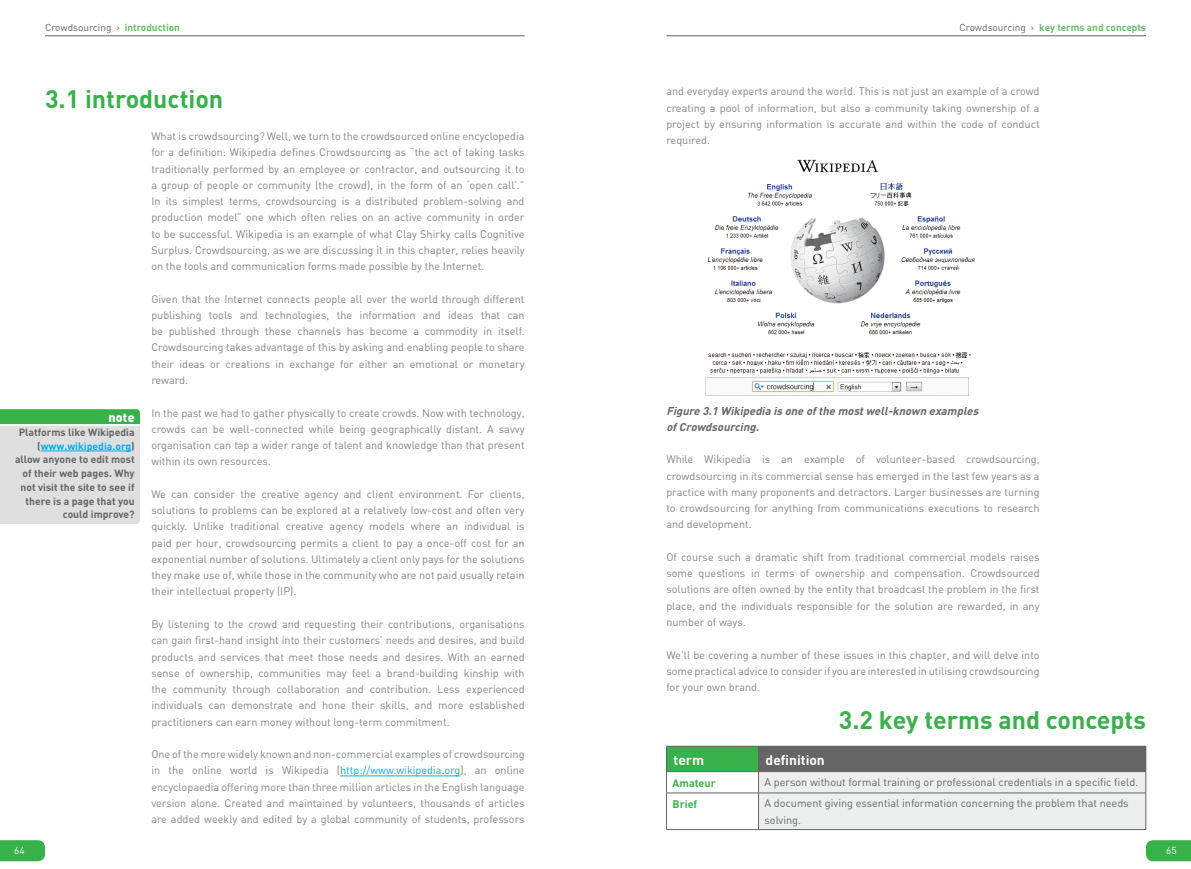
<style>
.page{position:relative;width:1191px;height:869px;background:#fff}
.page>*{position:absolute;margin:0;border:0;box-sizing:border-box;transform-origin:0 0}
.t1{font:700 25px "DIN";color:#37b14a}
.t2{font:700 13.75px "DIN";color:#fff}
.t3{font:900 12.5px "DIN";color:#fff}
.t4{font:italic 700 11.25px/16.2px "DIN";color:#656566}
.t5{font:10.88px/16.2px "DIN";color:#818487;text-align:justify}
.t6{font:10.88px/16.2px "DIN";color:#656566}
.t7{font:700 10.88px "DIN";color:#37b14a}
.t8{font:700 10.38px/13.8px "DIN";color:#656566;text-align:right}
.t9{font:700 10px "DIN";color:#6abd67}
.t10{font:10px "DIN";color:#656566}
.t11{font:10px "DIN";color:#fff}
.s1{font-weight:700;color:#6abd67}
.s2{color:#00aeef}
.s3{font-weight:400;color:#656566}
</style>
<div class="page">
<svg style="left:1146px;top:840px;width:45px;height:20px"></svg>
<svg style="left:0;top:840px;width:45px;height:20px"></svg>
<hr style="left:666px;top:35px;width:480px;height:1px;background:#656566">
<hr style="left:45px;top:35px;width:479px;height:1px;background:#656566">
<hr style="left:666px;top:745px;width:92px;height:1px;background:#656566">
<hr style="left:758px;top:745px;width:388px;height:1px;background:#656566">
<svg style="left:666px;top:746px;width:480px;height:83px;background:#c0c7c2"></svg>
<hr style="left:666px;top:792px;width:92px;height:1px;background:#656566">
<hr style="left:666px;top:792px;width:1px;height:37px;background:#656566">
<hr style="left:758px;top:792px;width:388px;height:1px;background:#656566">
<hr style="left:758px;top:792px;width:1px;height:37px;background:#656566">
<hr style="left:1145px;top:792px;width:1px;height:37px;background:#656566">
<hr style="left:666px;top:829px;width:92px;height:1px;background:#656566">
<hr style="left:758px;top:829px;width:388px;height:1px;background:#656566">
<img style="left:705px;top:159px;width:270px;height:236px">
<hr style="left:340px;top:775px;width:120px;height:1px;background:#00aeef">
<svg style="left:0;top:409px;width:140px;height:115px;background:#c9d9cc"></svg>
<hr style="left:41px;top:450px;width:90px;height:1px;background:#00aeef">
<p class="t10" style="left:45px;top:22px;width:136px">Crowdsourcing › <span class="s1">introduction</span></p>
<p class="t1" style="left:45px;top:82px;width:180px">3.1 introduction</p>
<p class="t5" style="left:151px;top:128px;width:375px">What is crowdsourcing? Well, we turn to the crowdsourced online encyclopedia for a definition: Wikipedia defines Crowdsourcing as “the act of taking tasks traditionally performed by an employee or contractor, and outsourcing it to a group of people or community (the crowd), in the form of an ‘open call’.” In its simplest terms, crowdsourcing is a distributed problem-solving and production model” one which often relies on an active community in order to be successful. Wikipedia is an example of what Clay Shirky calls Cognitive Surplus. Crowdsourcing, as we are discussing it in this chapter, relies heavily on the tools and communication forms made possible by the Internet.</p>
<p class="t5" style="left:151px;top:290px;width:375px">Given that the Internet connects people all over the world through different publishing tools and technologies, the information and ideas that can be published through these channels has become a commodity in itself.<br>Crowdsourcing takes advantage of this by asking and enabling people to share their ideas or creations in exchange for either an emotional or monetary reward.</p>
<p class="t5" style="left:151px;top:404px;width:375px">In the past we had to gather physically to create crowds. Now with technology, crowds can be well-connected while being geographically distant. A savvy organisation can tap a wider range of talent and knowledge than that present within its own resources.</p>
<p class="t5" style="left:151px;top:485px;width:375px">We can consider the creative agency and client environment. For clients, solutions to problems can be explored at a relatively low-cost and often very quickly. Unlike traditional creative agency models where an individual is paid per hour, crowdsourcing permits a client to pay a once-off cost for an exponential number of solutions. Ultimately a client only pays for the solutions they make use of, while those in the community who are not paid usually retain their intellectual property (IP).</p>
<p class="t5" style="left:151px;top:615px;width:375px">By listening to the crowd and requesting their contributions, organisations can gain first-hand insight into their customers’ needs and desires, and build products and services that meet those needs and desires. With an earned sense of ownership, communities may feel a brand-building kinship with the community through collaboration and contribution. Less experienced individuals can demonstrate and hone their skills, and more established practitioners can earn money without long-term commitment.</p>
<p class="t5" style="left:151px;top:745px;width:375px">One of the more widely known and non-commercial examples of crowdsourcing in the online world is Wikipedia (<span class="s2">http://www.wikipedia.org</span>), an online encyclopaedia offering more than three million articles in the English language version alone. Created and maintained by volunteers, thousands of articles are added weekly and edited by a global community of students, professors</p>
<p class="t3" style="left:108px;top:409px;width:28px">note</p>
<p class="t8" style="left:15px;top:424px;width:121px">Platforms like Wikipedia (<span class="s2">www.wikipedia.org</span>) allow anyone to edit most of their web pages. Why not visit the site to see if there is a page that you could improve?</p>
<p class="t9" style="left:959px;top:20px;width:188px"><span class="s3">Crowdsourcing ›</span> key terms and concepts</p>
<p class="t5" style="left:666px;top:83px;width:375px">and everyday experts around the world. This is not just an example of a crowd creating a pool of information, but also a community taking ownership of a project by ensuring information is accurate and within the code of conduct required.</p>
<p class="t4" style="left:666px;top:402px;width:316px">Figure 3.1 Wikipedia is one ofthe mostwell-known examples ofCrowdsourcing.</p>
<p class="t5" style="left:666px;top:451px;width:375px">While Wikipedia is an example of volunteer-based crowdsourcing, crowdsourcing in its commercial sense has emerged in the last few years as a practice with many proponents and detractors. Larger businesses are turning to crowdsourcing for anything from communications executions to research and development.</p>
<p class="t5" style="left:666px;top:548px;width:375px">Of course such a dramatic shift from traditional commercial models raises some questions in terms of ownership and compensation. Crowdsourced solutions are often owned by the entity that broadcast the problem in the first place, and the individuals responsible for the solution are rewarded, in any number of ways.</p>
<p class="t5" style="left:666px;top:646px;width:375px">We’ll be covering a number of these issues in this chapter, and will delve into some practical advice to consider if you are interested in utilising crowdsourcing for your own brand.</p>
<p class="t1" style="left:839px;top:702px;width:309px">3.2 key terms and concepts</p>
<p class="t2" style="left:673px;top:750px;width:32px">term</p>
<p class="t2" style="left:765px;top:750px;width:61px">definition</p>
<p class="t7" style="left:672px;top:775px;width:45px">Amateur</p>
<p class="t6" style="left:764px;top:773px;width:375px">A person without formal training or professional credentials in a specific field.</p>
<p class="t7" style="left:672px;top:796px;width:26px">Brief</p>
<p class="t6" style="left:764px;top:795px;width:366px">A document giving essential information concerning the problem that needs solving.</p>
<p class="t11" style="left:14px;top:844px;width:12px">64</p>
<p class="t11" style="left:1166px;top:844px;width:12px">65</p>
</div>
